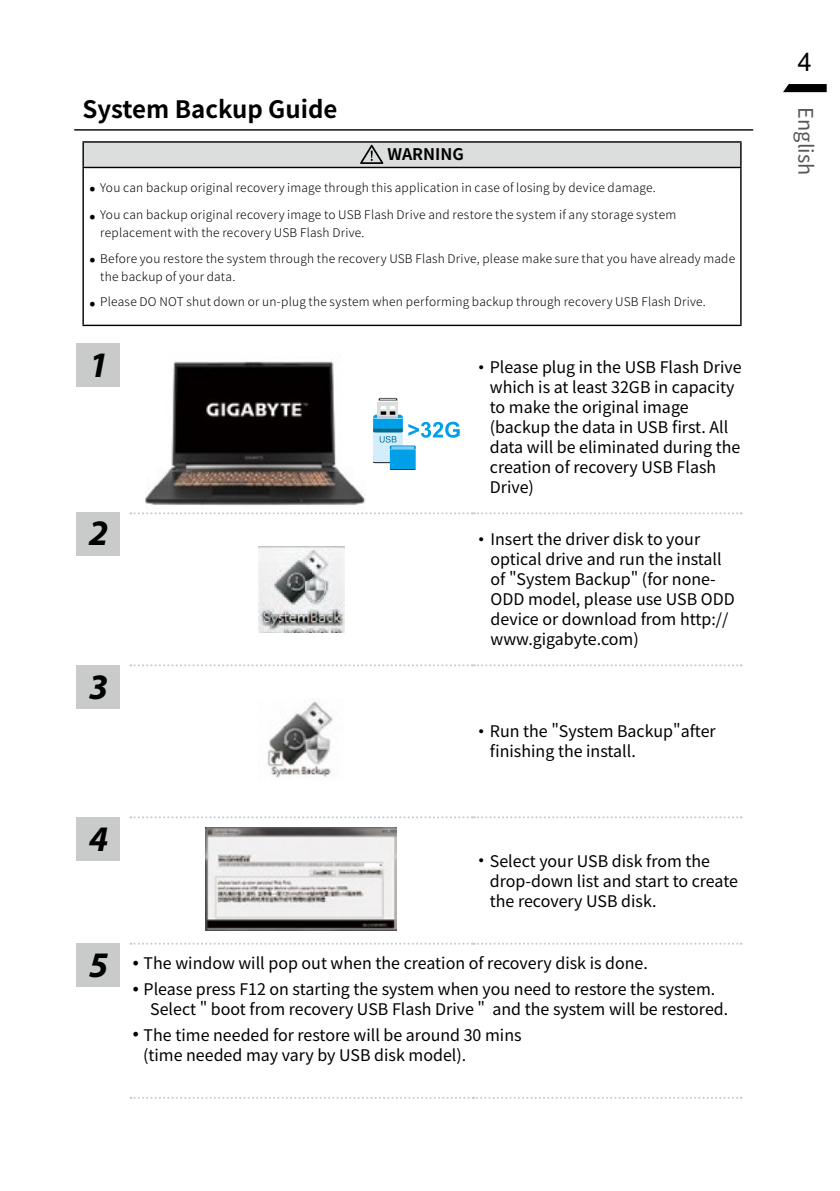
<style>
.page{position:relative;width:840px;height:1191px;background:#fff}
.page>*{position:absolute;margin:0;border:0;box-sizing:border-box;transform-origin:0 0}
.t1{font:italic 700 36px "Myriad Pro";color:#000}
.t2{font:25.4px "Arial";color:#000}
.t3{font:700 24px "Noto Sans CJ Ktc";color:#000}
.t4{font:20px "Noto Sans CJ Ktc";color:#595757}
.t5{font:16px/20px "Noto Sans CJ Ktc";color:#000}
.t6{font:700 16px "Noto Sans CJ Ktc";color:#000}
.t7{font:300 12px/18px "Noto Sans CJ Ktc";letter-spacing:.02em;color:#000}
.s1{font-family:"Arial"}
</style>
<div class="page">
<svg style="left:783px;top:84px;width:43px;height:8px"></svg>
<hr style="left:74px;top:129px;width:679px;height:2px;background:#000">
<div style="left:83px;top:142px;width:657px;height:25px;background:#dcdddd"></div>
<hr style="left:82px;top:141px;width:659px;height:2px;background:#000">
<hr style="left:82px;top:143px;width:2px;height:24px;background:#000">
<hr style="left:739px;top:143px;width:2px;height:24px;background:#000">
<hr style="left:82px;top:167px;width:659px;height:1px;background:#000">
<hr style="left:82px;top:168px;width:2px;height:157px;background:#000">
<hr style="left:739px;top:168px;width:2px;height:157px;background:#000">
<hr style="left:82px;top:325px;width:659px;height:1px;background:#000">
<svg style="left:360px;top:145px;width:23px;height:19px"></svg>
<svg style="left:130px;top:1096px;width:611px;height:2px"></svg>
<svg style="left:130px;top:512px;width:611px;height:2px"></svg>
<svg style="left:130px;top:664px;width:611px;height:2px"></svg>
<svg style="left:130px;top:816px;width:611px;height:2px"></svg>
<svg style="left:130px;top:942px;width:611px;height:2px"></svg>
<div style="left:77px;top:344px;width:43px;height:43px;background:#c9caca"></div>
<img style="left:145px;top:361px;width:221px;height:144px">
<svg style="left:373px;top:397px;width:86px;height:73px"></svg>
<div style="left:77px;top:513px;width:43px;height:43px;background:#c9caca"></div>
<img style="left:258px;top:546px;width:86px;height:86px">
<div style="left:77px;top:665px;width:43px;height:43px;background:#c9caca"></div>
<img style="left:267px;top:701px;width:66px;height:77px">
<div style="left:77px;top:817px;width:43px;height:43px;background:#c9caca"></div>
<img style="left:206px;top:827px;width:190px;height:103px">
<div style="left:77px;top:943px;width:43px;height:43px;background:#c9caca"></div>
<h3 class="t3" style="left:82px;top:96px;width:256px">System Backup Guide</h3>
<p class="t6" style="left:387px;top:146px;width:78px">WARNING</p>
<p class="t7" style="left:100px;top:179px;width:557px">You can backup original recovery image through this application in case of losing by device damage.</p>
<p class="t7" style="left:100px;top:206px;width:577px">You can backup original recovery image to USB Flash Drive and restore the system if any storage system replacement with the recovery USB Flash Drive.</p>
<p class="t7" style="left:100px;top:249px;width:636px">Before you restore the system through the recovery USB Flash Drive, please make sure that you have already made the backup of your data.</p>
<p class="t7" style="left:100px;top:293px;width:607px">Please DO NOT shut down or un-plug the system when performing backup through recovery USB Flash Drive.</p>
<h1 class="t1" style="left:89px;top:342px;width:21px">1</h1>
<p class="t5" style="left:489px;top:357px;width:253px;text-indent:-11px"><span class="s1">•</span> Please plug in the USB Flash Drive which is at least 32GB in capacity to make the original image (backup the data in USB first. All data will be eliminated during the creation of recovery USB Flash<br>Drive)</p>
<h1 class="t1" style="left:89px;top:509px;width:21px">2</h1>
<p class="t5" style="left:490px;top:530px;width:245px;text-indent:-12px"><span class="s1">•</span> Insert the driver disk to your optical drive and run the install of "System Backup" (for none-<br>ODD model, please use USB ODD device or download from http:// www.gigabyte.com)</p>
<h1 class="t1" style="left:89px;top:663px;width:21px">3</h1>
<p class="t5" style="left:489px;top:722px;width:227px;text-indent:-11px"><span class="s1">•</span> Run the "System Backup"after finishing the install.</p>
<h1 class="t1" style="left:89px;top:815px;width:21px">4</h1>
<p class="t5" style="left:489px;top:851px;width:249px;text-indent:-11px"><span class="s1">•</span> Select your USB disk from the drop-down list and start to create the recovery USB disk.</p>
<h1 class="t1" style="left:89px;top:941px;width:21px">5</h1>
<p class="t5" style="left:143px;top:950px;width:573px;line-height:25.6px">The window will pop out when the creation of recovery disk is done.<br>Please press F12 on starting the system when you need to restore the system.</p>
<p class="t5" style="left:143px;top:996px;width:585px;line-height:25.6px;text-indent:7px">Select " boot from recovery USB Flash Drive " and the system will be restored.<br>The time needed for restore will be around 30 mins</p>
<p class="t5" style="left:143px;top:1045px;width:324px">(time needed may vary by USB disk model).</p>
<h2 class="t2" style="left:797px;top:45px;width:16px">4</h2>
<p class="t4" style="left:816px;top:107px;width:69px;rotate:90deg">English</p>
</div>
